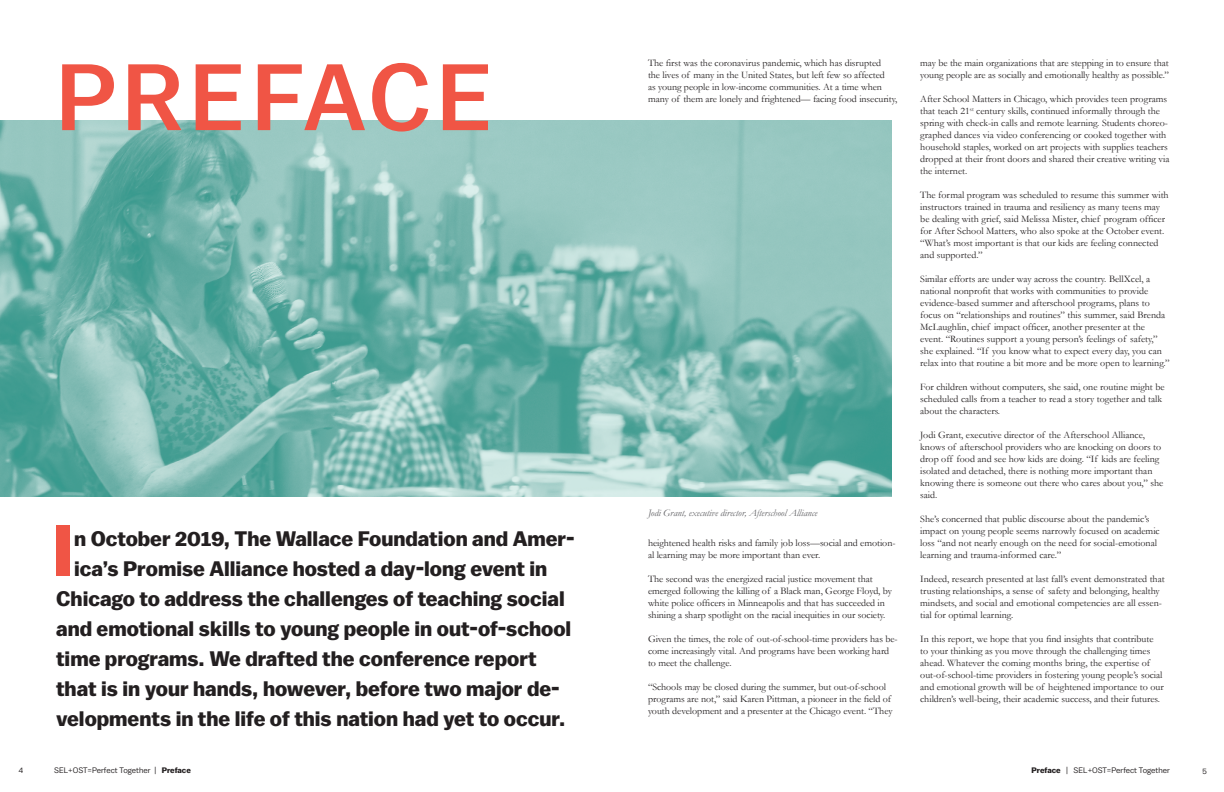
<style>
.page{position:relative;width:1224px;height:792px;background:#fff}
.page>*{position:absolute;margin:0;border:0;box-sizing:border-box;transform-origin:0 0}
.t1{font:500 94px "Balto";letter-spacing:.06em;color:#f05545}
.Copy{font:700 71.8px "Balto";color:#f05545}
.Copy-2{font:700 21px "Balto";color:#231f20}
.t2{font:10px/12px "Garamond";color:#231f20}
.Photo_caption{font:italic 10px "Garamond";color:#636366}
.t3{font:8px "Balto";letter-spacing:-.005em;color:#231f20}
.s1{font-weight:700}
</style>
<div class="page">
<img style="left:0;top:121px;width:891px;height:376px">
<p class="t1" style="left:56px;top:40px;width:439px">PREFACE</p>
<p class="Copy" style="left:52px;top:508px;width:24px">I</p>
<p class="Copy-2" style="left:74px;top:526px;width:502px">n October 2019, The Wallace Foundation and Amer-</p>
<p class="Copy-2" style="left:74px;top:556px;width:475px">ica’s Promise Alliance hosted a day-long event in</p>
<p class="Copy-2" style="left:56px;top:586px;width:510px">Chicago to address the challenges of teaching social</p>
<p class="Copy-2" style="left:56px;top:616px;width:517px">and emotional skills to young people in out-of-school</p>
<p class="Copy-2" style="left:56px;top:646px;width:482px">time programs. We drafted the conference report</p>
<p class="Copy-2" style="left:56px;top:676px;width:505px">that is in your hands, however, before two major de-</p>
<p class="Copy-2" style="left:56px;top:706px;width:511px">velopments in the life of this nation had yet to occur.</p>
<p class="t2" style="left:648px;top:57px;width:251px">The first was the coronavirus pandemic, which has disrupted<br>the lives of many in the United States, but left few so affected<br>as young people in low-income communities. At a time when many of them are lonely and frightened— facing food insecurity,</p>
<p class="Photo_caption" style="left:648px;top:506px;width:171px">Jodi Grant, executive director, Afterschool Alliance</p>
<p class="t2" style="left:648px;top:537px;width:249px">heightened health risks and family job loss—social and emotion&shy;al learning may be more important than ever.</p>
<p class="t2" style="left:648px;top:573px;width:246px">The second was the energized racial justice movement that emerged following the killing of a Black man, George Floyd, by white police officers in Minneapolis and that has succeeded in shining a sharp spotlight on the racial inequities in our society.</p>
<p class="t2" style="left:648px;top:633px;width:251px">Given the times, the role of out-of-school-time providers has be&shy;come increasingly vital. And programs have been working hard to meet the challenge.</p>
<p class="t2" style="left:648px;top:681px;width:246px">“Schools may be closed during the summer, but out-of-school programs are not,” said Karen Pittman, a pioneer in the field of youth development and a presenter at the Chicago event. “They</p>
<p class="t2" style="left:920px;top:57px;width:250px">may be the main organizations that are stepping in to ensure that young people are as socially and emotionally healthy as possible.”</p>
<p class="t2" style="left:920px;top:93px;width:251px">After School Matters in Chicago, which provides teen programs that teach 21<sup>st</sup> century skills, continued informally through the spring with check-in calls and remote learning. Students choreo&shy;graphed dances via video conferencing or cooked together with household staples, worked on art projects with supplies teachers dropped at their front doors and shared their creative writing via the internet.</p>
<p class="t2" style="left:920px;top:189px;width:250px">The formal program was scheduled to resume this summer with instructors trained in trauma and resiliency as many teens may be dealing with grief, said Melissa Mister, chief program officer for After School Matters, who also spoke at the October event. “What’s most important is that our kids are feeling connected and supported.”</p>
<p class="t2" style="left:920px;top:273px;width:251px">Similar efforts are under way across the country. BellXcel, a national nonprofit that works with communities to provide evidence-based summer and afterschool programs, plans to focus on “relationships and routines” this summer, said Brenda McLaughlin, chief impact officer, another presenter at the event. “Routines support a young person’s feelings of safety,” she explained. “If you know what to expect every day, you can relax into that routine a bit more and be more open to learning.”</p>
<p class="t2" style="left:920px;top:381px;width:246px">For children without computers, she said, one routine might be scheduled calls from a teacher to read a story together and talk about the characters.</p>
<p class="t2" style="left:920px;top:429px;width:245px">Jodi Grant, executive director of the Afterschool Alliance, knows of afterschool providers who are knocking on doors to drop off food and see how kids are doing. “If kids are feeling isolated and detached, there is nothing more important than knowing there is someone out there who cares about you,” she said.</p>
<p class="t2" style="left:920px;top:513px;width:241px">She’s concerned that public discourse about the pandemic’s impact on young people seems narrowly focused on academic loss “and not nearly enough on the need for social-emotional learning and trauma-informed care.”</p>
<p class="t2" style="left:920px;top:573px;width:246px">Indeed, research presented at last fall’s event demonstrated that trusting relationships, a sense of safety and belonging, healthy mindsets, and social and emotional competencies are all essen&shy;tial for optimal learning.</p>
<p class="t2" style="left:920px;top:633px;width:245px">In this report, we hope that you find insights that contribute to your thinking as you move through the challenging times ahead. Whatever the coming months bring, the expertise of out-of-school-time providers in fostering young people’s social and emotional growth will be of heightened importance to our children’s well-being, their academic success, and their futures.</p>
<p class="t3" style="left:19px;top:766px;width:6px">4</p>
<p class="t3" style="left:54px;top:766px;width:138px">SEL+OST=Perfect Together | <span class="s1">Preface</span></p>
<p class="t3" style="left:1032px;top:766px;width:140px"><span class="s1">Preface</span> | SEL+OST=Perfect Together</p>
<p class="t3" style="left:1202px;top:766px;width:6px">5</p>
</div>
